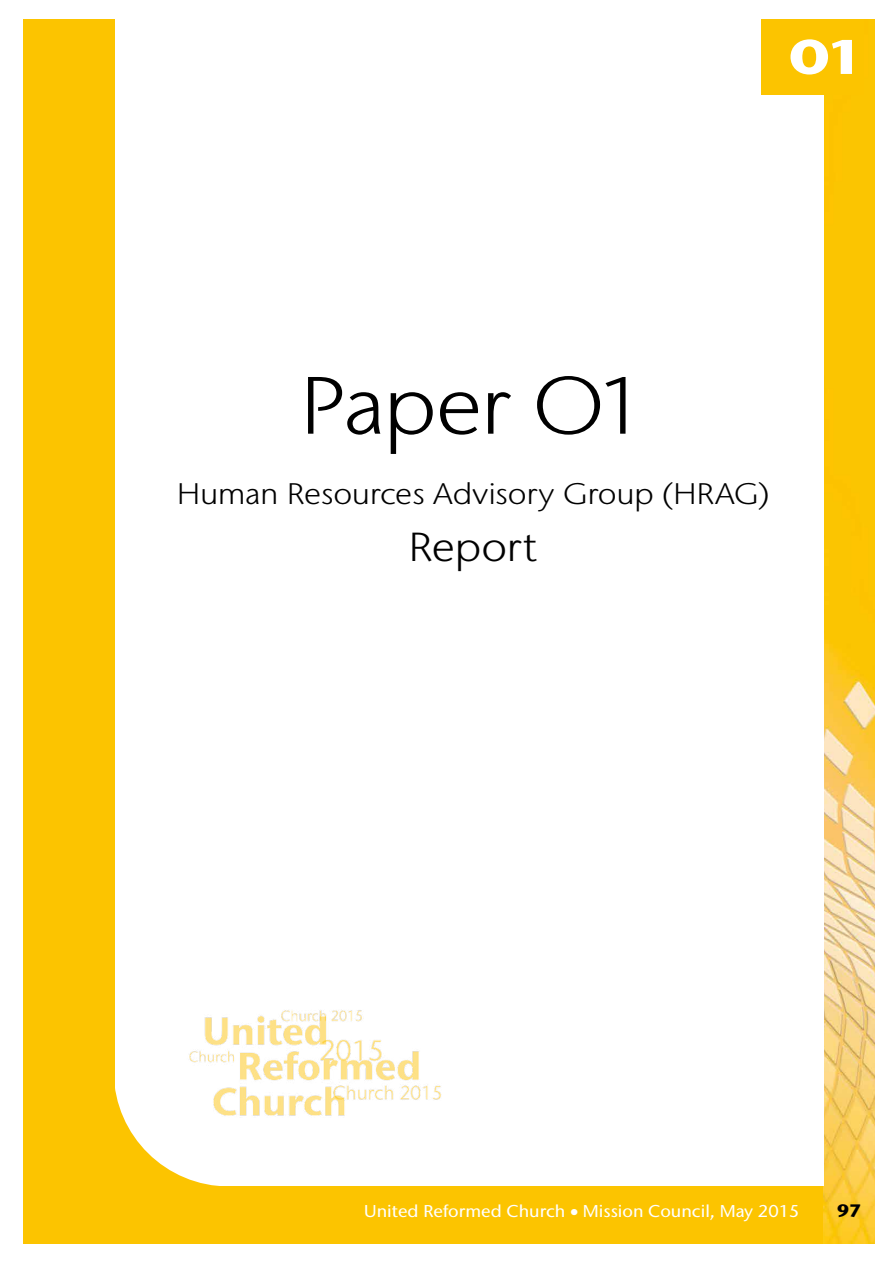
<style>
.page{position:relative;width:893px;height:1263px;background:#fff}
.page>*{position:absolute;margin:0;border:0;box-sizing:border-box;transform-origin:0 0}
.t1{font:300 81px "Stone Sans IIITC Std";letter-spacing:-.025em;color:#000;scale:1.11 1}
.t2{font:800 48.6px "Stone Sans IIITC Std";color:#fff;scale:1.11 1}
.t3{font:300 40.5px "Stone Sans IIITC Std";letter-spacing:-.01em;color:#000;scale:1.11 1}
.t4{font:300 29.7px "Stone Sans IIITC Std";letter-spacing:-.01em;color:#000;scale:1.11 1}
.t5{font:800 18px "Stone Sans IIITC Std";color:#000}
.t6{font:500 17.1px "Stone Sans IIITC Std";color:#fff;scale:1.05 1}
</style>
<div class="page">
<div style="left:23px;top:19px;width:810px;height:1225px;background:#fcc400"></div>
<img style="left:824px;top:19px;width:51px;height:1225px">
<div style="left:115px;top:6px;width:708px;height:1179px;background:#fff"></div>
<svg style="left:115px;top:1088px;width:114px;height:98px"></svg>
<img style="left:183px;top:1010px;width:258px;height:112px">
<div style="left:761px;top:19px;width:102px;height:76px;background:#fcc400"></div>
<h2 class="t2" style="left:788px;top:25px;width:69px">O1</h2>
<h2 class="t2" style="left:824px;top:25px;width:36px">A</h2>
<h1 class="t1" style="left:300px;top:357px;width:313px">Paper O1</h1>
<h3 class="t4" style="left:177px;top:475px;width:535px">Human Resources Advisory Group (HRAG)</h3>
<h3 class="t3" style="left:409px;top:523px;width:117px">Report</h3>
<p class="t6" style="left:364px;top:1201px;width:416px">United Reformed Church • Mission Council, May 2015</p>
<p class="t5" style="left:837px;top:1199px;width:26px">97</p>
</div>
